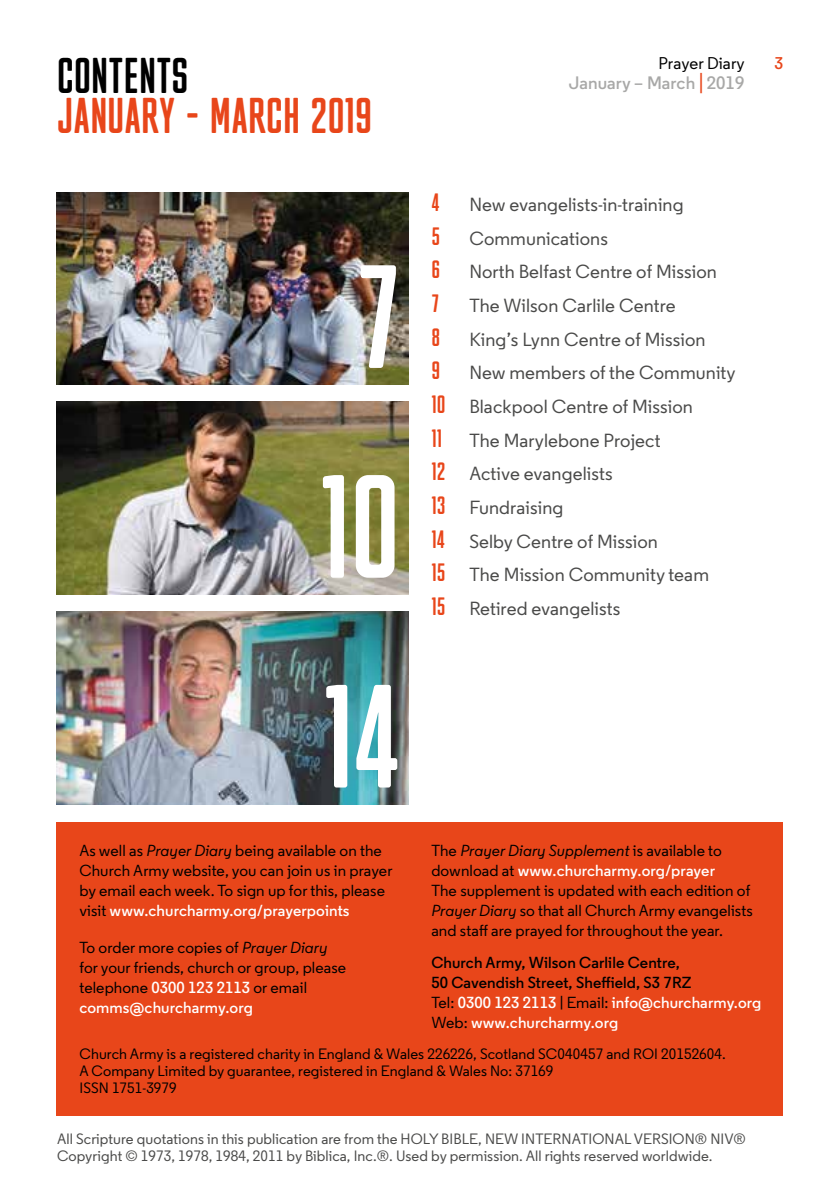
<style>
.page{position:relative;width:840px;height:1191px;background:#fff}
.page>*{position:absolute;margin:0;border:0;box-sizing:border-box;transform-origin:0 0}
.t1{font:140px/209.8px "M Fred Rounded";color:#fff;text-align:justify}
.t2{font:48px "M Fred Rounded";letter-spacing:-.01em;color:#e8461a}
.t3{font:48px "M Fred Rounded";letter-spacing:-.01em;color:#000}
.t4{font:24px "M Fred Rounded";color:#e8461a}
.t5{font:500 19px/33.6px "Regular";letter-spacing:.005em;color:#4a4a49}
.t6{font:600 18px "Regular";letter-spacing:.005em;color:#a8a8a7}
.t7{font:500 17px "Regular";letter-spacing:.005em;color:#000}
.t8{font:600 17px "Regular";color:#e8461a}
.t9{font:500 16px/20px "Regular";letter-spacing:.005em;color:#000}
.t10{font:600 16px/20px "Regular";letter-spacing:.005em;color:#000}
.t11{font:500 15px/17px "Regular";letter-spacing:.005em;color:#4a4a49}
.t12{font:500 15px/17px "Regular";letter-spacing:.005em;color:#000}
.s1{font-size:23.8px;color:#e8461a}
.s2{font-family:"M Fred Rounded";font-weight:400;font-size:24px;color:#e8461a}
.s3{font-style:italic}
.s4{font-weight:600;color:#fff}
.s5{font-weight:500}
.s6{color:#fff}
</style>
<div class="page">
<div style="left:57px;top:821px;width:725px;height:294px;background:#e8461a"></div>
<img style="left:57px;top:193px;width:351px;height:192px">
<img style="left:57px;top:402px;width:351px;height:193px">
<img style="left:57px;top:611px;width:351px;height:193px">
<h2 class="t3" style="left:57px;top:49px;width:133px">CONTENTS</h2>
<h2 class="t2" style="left:57px;top:89px;width:317px">JANUARY - MARCH 2019</h2>
<p class="t7" style="left:658px;top:53px;width:88px">Prayer Diary</p>
<p class="t6" style="left:568px;top:72px;width:177px">January – March <span class="s1">|</span> 2019</p>
<p class="t8" style="left:774px;top:53px;width:10px">3</p>
<h1 class="t1" style="left:319px;top:210px;width:83px">7<br>10<br>14</h1>
<p class="t5" style="left:431px;top:187px;width:287px"><span class="s2">4</span> New evangelists-in-training<br><span class="s2">5</span> Communications<br><span class="s2">6</span> North Belfast Centre of Mission</p>
<h3 class="t4" style="left:431px;top:290px;width:9px">7</h3>
<p class="t5" style="left:431px;top:288px;width:305px;text-indent:38px">The Wilson Carlile Centre<br><span class="s2">8</span> King’s Lynn Centre of Mission<br><span class="s2">9</span> New members of the Community<br><span class="s2">10</span> Blackpool Centre of Mission<br><span class="s2">11</span> The Marylebone Project<br><span class="s2">12</span> Active evangelists<br><span class="s2">13</span> Fundraising<br><span class="s2">14</span> Selby Centre of Mission<br><span class="s2">15</span> The Mission Community team<br><span class="s2">15</span> Retired evangelists</p>
<p class="t9" style="left:431px;top:840px;width:323px">The <span class="s3">Prayer Diary Supplement</span> is available to download at <span class="s4">www.churcharmy.org/prayer<br></span>The supplement is updated with each edition of <span class="s3">Prayer Diary</span> so that all Church Army evangelists and staff are prayed for throughout the year.</p>
<p class="t10" style="left:431px;top:952px;width:331px">Church Army, Wilson Carlile Centre,<br>50 Cavendish Street, Sheffield, S3 7RZ<br><span class="s5">Tel:</span> <span class="s6">0300 123 2113</span> <span class="s5">| Email:</span> <span class="s6">info@churcharmy.org </span><span class="s5">Web:</span> <span class="s6">www.churcharmy.org</span></p>
<p class="t9" style="left:79px;top:840px;width:314px">As well as <span class="s3">Prayer Diary</span> being available on the Church Army website, you can join us in prayer by email each week. To sign up for this, please visit <span class="s4">www.churcharmy.org/prayerpoints</span></p>
<p class="t9" style="left:79px;top:937px;width:268px">To order more copies of <span class="s3">Prayer Diary </span>for your friends, church or group, please telephone <span class="s4">0300 123 2113</span> or email <span class="s4">comms@churcharmy.org</span></p>
<p class="t12" style="left:79px;top:1045px;width:647px">Church Army is a registered charity in England &amp; Wales 226226, Scotland SC040457 and ROI 20152604.<br>A Company Limited by guarantee, registered in England &amp; Wales No: 37169<br>ISSN 1751-3979</p>
<p class="t11" style="left:57px;top:1130px;width:690px">All Scripture quotations in this publication are from the HOLY BIBLE, NEW INTERNATIONAL VERSION® NIV®<br>Copyright © 1973, 1978, 1984, 2011 by Biblica, Inc.®. Used by permission. All rights reserved worldwide.</p>
</div>
